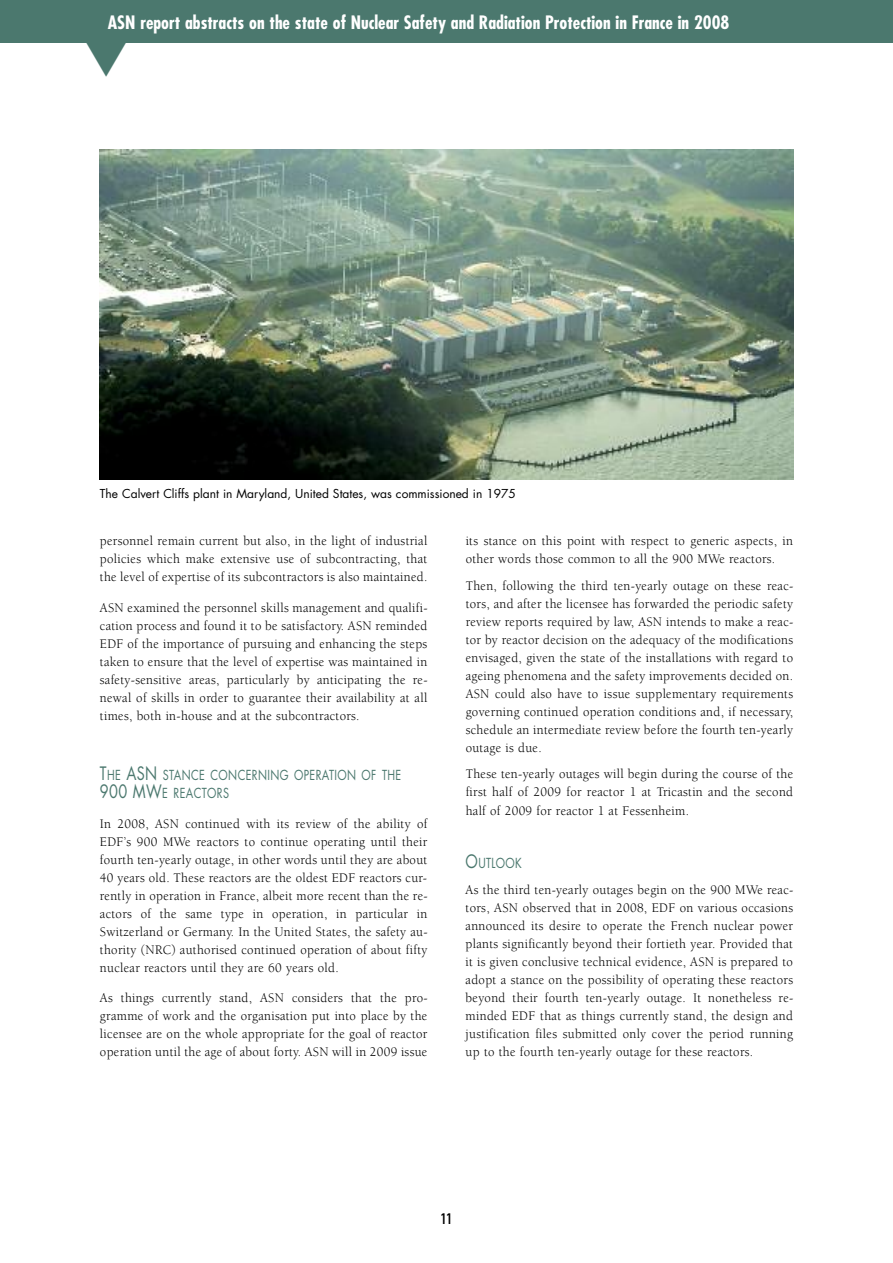
<style>
.page{position:relative;width:893px;height:1263px;background:#fff}
.page>*{position:absolute;margin:0;border:0;box-sizing:border-box;transform-origin:0 0}
.t1{font:700 condensed 18px "Futura";color:#fff}
.t2{font:15px "DIN Engschrift Alternate";color:#000}
.t3{font:13.5px/18px "Berkeley";letter-spacing:.025em;color:#000;text-align:justify;scale:.95 1}
.t4{font:13.5px/18px "Futura";letter-spacing:.03em;color:#4b786e;scale:.8 1}
.t5{font:12px "Futura";color:#000}
.s1{font-size:18px}
</style>
<div class="page">
<div style="left:0;top:0;width:893px;height:43px;background:#4b786e"></div>
<img style="left:100px;top:150px;width:693px;height:329px">
<h1 class="t1" style="left:108px;top:15px;width:623px">ASN report abstracts on the state of Nuclear Safety and Radiation Protection in France in 2008</h1>
<p class="t5" style="left:100px;top:488px;width:418px">The Calvert Cliffs plant in Maryland, United States, was commissioned in 1975</p>
<p class="t3" style="left:100px;top:533px;width:346px">personnel remain current but also, in the light of industrial policies which make extensive use of subcontracting, that the level of expertise of its subcontractors is also maintained.</p>
<p class="t3" style="left:100px;top:599px;width:346px">ASN examined the personnel skills management and qualifi&shy;cation process and found it to be satisfactory. ASN reminded EDF of the importance of pursuing and enhancing the steps taken to ensure that the level of expertise was maintained in safety-sensitive areas, particularly by anticipating the re&shy;newal of skills in order to guarantee their availability at all times, both in-house and at the subcontractors.</p>
<p class="t4" style="left:100px;top:767px;width:378px"><span class="s1">T</span>HE <span class="s1">ASN</span> STANCE CONCERNING OPERATION OF THE<br><span class="s1">900 MW</span>E REACTORS</p>
<p class="t3" style="left:100px;top:816px;width:347px">In 2008, ASN continued with its review of the ability of EDF’s 900 MWe reactors to continue operating until their fourth ten-yearly outage, in other words until they are about 40 years old. These reactors are the oldest EDF reactors cur&shy;rently in operation in France, albeit more recent than the re&shy;actors of the same type in operation, in particular in Switzerland or Germany. In the United States, the safety au&shy;thority (NRC) authorised continued operation of about fifty nuclear reactors until they are 60 years old.</p>
<p class="t3" style="left:100px;top:990px;width:346px">As things currently stand, ASN considers that the pro&shy;gramme of work and the organisation put into place by the licensee are on the whole appropriate for the goal of reactor operation until the age of about forty. ASN will in 2009 issue</p>
<p class="t3" style="left:466px;top:533px;width:346px">its stance on this point with respect to generic aspects, in other words those common to all the 900 MWe reactors.</p>
<p class="t3" style="left:466px;top:578px;width:346px">Then, following the third ten-yearly outage on these reac&shy;tors, and after the licensee has forwarded the periodic safety review reports required by law, ASN intends to make a reac&shy;tor by reactor decision on the adequacy of the modifications envisaged, given the state of the installations with regard to ageing phenomena and the safety improvements decided on.<br>ASN could also have to issue supplementary requirements governing continued operation conditions and, if necessary, schedule an intermediate review before the fourth ten-yearly outage is due.</p>
<p class="t3" style="left:466px;top:766px;width:346px">These ten-yearly outages will begin during the course of the first half of 2009 for reactor 1 at Tricastin and the second half of 2009 for reactor 1 at Fessenheim.</p>
<p class="t4" style="left:466px;top:855px;width:72px"><span class="s1">O</span>UTLOOK</p>
<p class="t3" style="left:466px;top:882px;width:346px">As the third ten-yearly outages begin on the 900 MWe reac&shy;tors, ASN observed that in 2008, EDF on various occasions announced its desire to operate the French nuclear power plants significantly beyond their fortieth year. Provided that it is given conclusive technical evidence, ASN is prepared to adopt a stance on the possibility of operating these reactors beyond their fourth ten-yearly outage. It nonetheless re&shy;minded EDF that as things currently stand, the design and justification files submitted only cover the period running up to the fourth ten-yearly outage for these reactors.</p>
<p class="t2" style="left:441px;top:1213px;width:13px">11</p>
</div>
